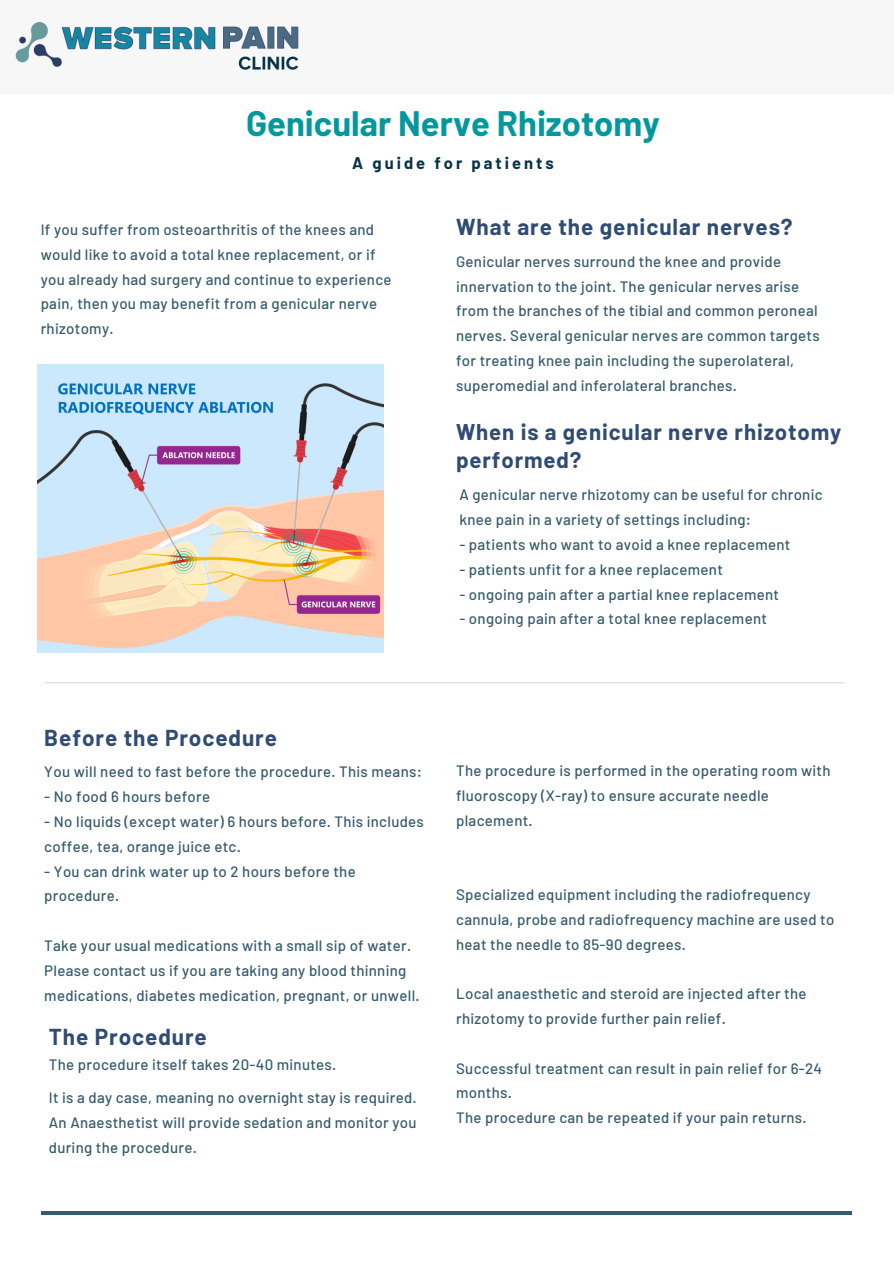
<style>
.page{position:relative;width:894px;height:1264px;background:#fff}
.page>*{position:absolute;margin:0;border:0;box-sizing:border-box;transform-origin:0 0}
.t1{font:700 34.5px "Barlow";color:#03989e}
.t2{font:700 22.5px "Barlow";letter-spacing:.04em;color:#314c73}
.t3{font:700 22.2px/28.2px "Barlow";letter-spacing:.04em;color:#314c73}
.t4{font:700 16.5px "Barlow";letter-spacing:.18em;color:#073349}
.t5{font:500 15px/24.8px "Barlow";letter-spacing:.02em;color:#365b6d}
</style>
<div class="page">
<hr style="left:42px;top:1211px;width:809px;height:3px;background:#365b6d">
<div style="left:0;top:0;width:893px;height:94px;background:#f7f7f7"></div>
<img style="left:15px;top:22px;width:284px;height:48px">
<hr style="left:45px;top:682px;width:798px;height:1px;background:#d9d9d9">
<img style="left:37px;top:365px;width:346px;height:287px">
<p class="t1" style="left:246px;top:101px;width:415px">Genicular Nerve Rhizotomy</p>
<p class="t4" style="left:352px;top:153px;width:203px">A guide for patients</p>
<p class="t5" style="left:41px;top:216px;width:352px">If you suffer from osteoarthritis of the knees and would like to avoid a total knee replacement, or if you already had surgery and continue to experience pain, then you may benefit from a genicular nerve rhizotomy.</p>
<p class="t2" style="left:456px;top:212px;width:338px">What are the genicular nerves?</p>
<p class="t5" style="left:456px;top:248px;width:365px">Genicular nerves surround the knee and provide innervation to the joint. The genicular nerves arise from the branches of the tibial and common peroneal nerves. Several genicular nerves are common targets for treating knee pain including the superolateral, superomedial and inferolateral branches.</p>
<p class="t3" style="left:456px;top:417px;width:386px">When is a genicular nerve rhizotomy performed?</p>
<p class="t5" style="left:459px;top:482px;width:365px">A genicular nerve rhizotomy can be useful for chronic knee pain in a variety of settings including:</p>
<p class="t5" style="left:459px;top:531px;width:332px">- patients who want to avoid a knee replacement</p>
<p class="t5" style="left:459px;top:556px;width:265px">- patients unfit for a knee replacement</p>
<p class="t5" style="left:459px;top:581px;width:321px">- ongoing pain after a partial knee replacement</p>
<p class="t5" style="left:459px;top:606px;width:309px">- ongoing pain after a total knee replacement</p>
<p class="t2" style="left:44px;top:723px;width:234px">Before the Procedure</p>
<p class="t5" style="left:44px;top:759px;width:379px">You will need to fast before the procedure. This means:</p>
<p class="t5" style="left:44px;top:783px;width:167px">- No food 6 hours before</p>
<p class="t5" style="left:44px;top:808px;width:381px">- No liquids (except water) 6 hours before. This includes coffee, tea, orange juice etc.</p>
<p class="t5" style="left:44px;top:858px;width:313px">- You can drink water up to 2 hours before the procedure.</p>
<p class="t5" style="left:44px;top:932px;width:368px">Take your usual medications with a small sip of water.</p>
<p class="t5" style="left:44px;top:957px;width:376px">Please contact us if you are taking any blood thinning medications, diabetes medication, pregnant, or unwell.</p>
<p class="t2" style="left:49px;top:1022px;width:159px">The Procedure</p>
<p class="t5" style="left:49px;top:1051px;width:289px">The procedure itself takes 20-40 minutes.</p>
<p class="t5" style="left:49px;top:1084px;width:369px">It is a day case, meaning no overnight stay is required.</p>
<p class="t5" style="left:49px;top:1109px;width:369px;line-height:25.2px">An Anaesthetist will provide sedation and monitor you during the procedure.</p>
<p class="t5" style="left:456px;top:757px;width:376px">The procedure is performed in the operating room with fluoroscopy (X-ray) to ensure accurate needle placement.</p>
<p class="t5" style="left:456px;top:881px;width:379px">Specialized equipment including the radiofrequency cannula, probe and radiofrequency machine are used to heat the needle to 85-90 degrees.</p>
<p class="t5" style="left:456px;top:980px;width:352px">Local anaesthetic and steroid are injected after the rhizotomy to provide further pain relief.</p>
<p class="t5" style="left:456px;top:1055px;width:367px">Successful treatment can result in pain relief for 6-24 months.</p>
<p class="t5" style="left:456px;top:1104px;width:352px">The procedure can be repeated if your pain returns.</p>
</div>
